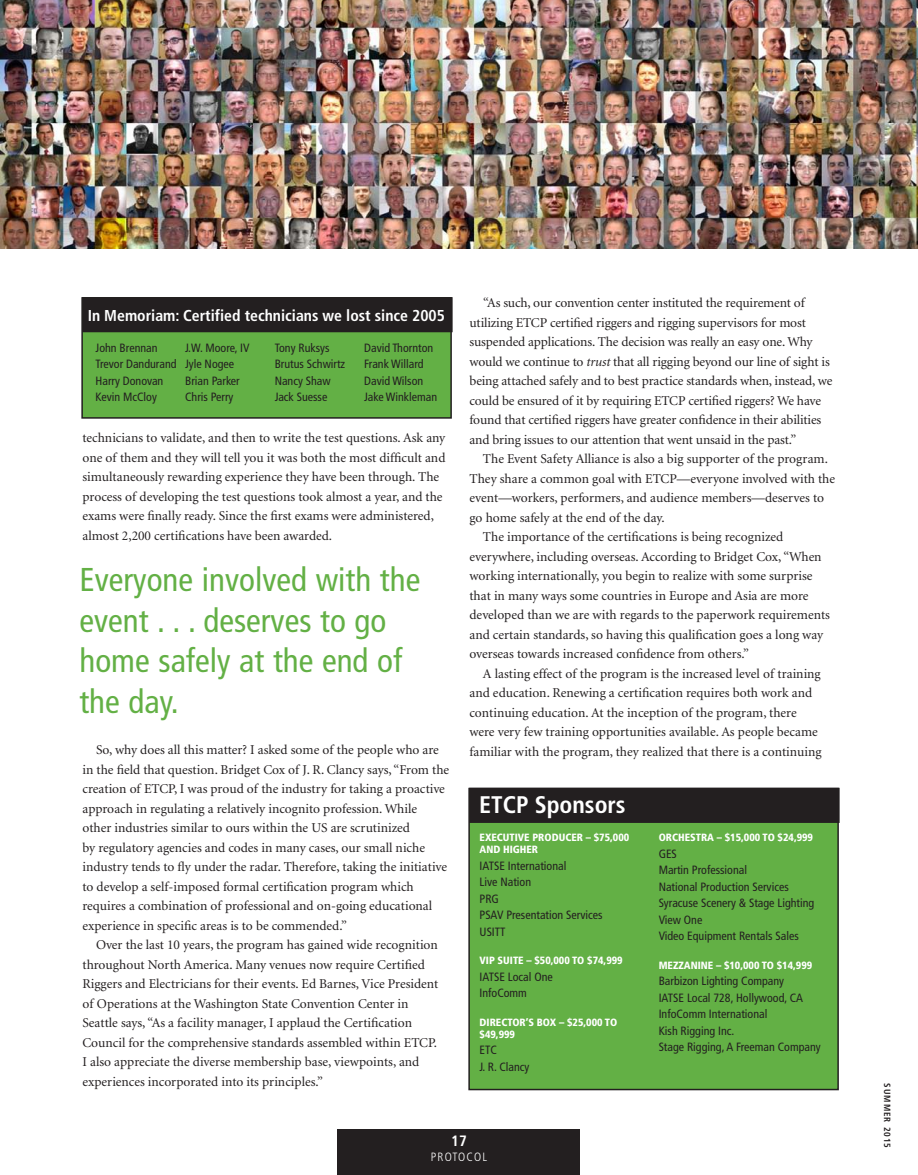
<style>
.page{position:relative;width:918px;height:1175px;background:#fff}
.page>*{position:absolute;margin:0;border:0;box-sizing:border-box;transform-origin:0 0}
.t1{font:condensed 33px/40.5px "Frutiger";color:#63b045}
.t2{font:700 condensed 24px "Frutiger";color:#fff}
.t3{font:700 condensed 15.75px "Frutiger";color:#fff}
.t4{font:700 condensed 15px "Frutiger";color:#fff}
.t5{font:13.5px/19.5px "Minion";color:#231f20}
.t6{font:condensed 12px/16.5px "Frutiger";color:#231f20}
.t7{font:300 condensed 12px "Frutiger";letter-spacing:.1em;color:#fff}
.t8{font:900 condensed 10.5px/12px "Frutiger";color:#fff}
.t9{font:700 condensed 9px "Frutiger";letter-spacing:.1em;color:#231f20}
.s1{font-style:italic}
</style>
<div class="page">
<div style="left:338px;top:1129px;width:242px;height:45px;background:#231f20"></div>
<img style="left:0;top:0;width:918px;height:248px">
<div style="left:82px;top:298px;width:369px;height:120px;background:#63b045"></div>
<div style="left:81px;top:297px;width:371px;height:121px;border:2px solid #231f20"></div>
<div style="left:85px;top:300px;width:365px;height:29px;background:#231f20"></div>
<div style="left:82px;top:297px;width:371px;height:35px;border:6px solid #231f20"></div>
<div style="left:469px;top:788px;width:369px;height:301px;background:#63b045"></div>
<div style="left:468px;top:787px;width:371px;height:303px;border:2px solid #231f20"></div>
<div style="left:472px;top:790px;width:365px;height:30px;background:#231f20"></div>
<div style="left:469px;top:787px;width:371px;height:36px;border:6px solid #231f20"></div>
<p class="t3" style="left:88px;top:306px;width:359px">In Memoriam: Certified technicians we lost since 2005</p>
<p class="t6" style="left:96px;top:339px;width:83px">John Brennan<br>Trevor Dandurand<br>Harry Donovan<br>Kevin McCloy</p>
<p class="t6" style="left:185px;top:339px;width:66px">J.W. Moore, IV<br>Jyle Nogee<br>Brian Parker<br>Chris Perry</p>
<p class="t6" style="left:275px;top:339px;width:72px">Tony Ruksys<br>Brutus Schwirtz<br>Nancy Shaw<br>Jack Suesse</p>
<p class="t6" style="left:364px;top:339px;width:74px">David Thornton<br>Frank Willard<br>David Wilson<br>Jake Winkleman</p>
<p class="t5" style="left:82px;top:429px;width:364px">technicians to validate, and then to write the test questions. Ask any one of them and they will tell you it was both the most difficult and simultaneously rewarding experience they have been through. The process of developing the test questions took almost a year, and the exams were finally ready. Since the first exams were administered, almost 2,200 certifications have been awarded.</p>
<h1 class="t1" style="left:80px;top:560px;width:342px">Everyone involved with the event . . . deserves to go home safely at the end of the day.</h1>
<p class="t5" style="left:82px;top:741px;width:368px;text-indent:14px">So, why does all this matter? I asked some of the people who are in the field that question. Bridget Cox of J. R. Clancy says, “From the creation of ETCP, I was proud of the industry for taking a proactive approach in regulating a relatively incognito profession. While other industries similar to ours within the US are scrutinized<br>by regulatory agencies and codes in many cases, our small niche industry tends to fly under the radar. Therefore, taking the initiative to develop a self-imposed formal certification program which requires a combination of professional and on-going educational experience in specific areas is to be commended.”</p>
<p class="t5" style="left:82px;top:935px;width:357px;text-indent:14px">Over the last 10 years, the program has gained wide recognition throughout North America. Many venues now require Certified Riggers and Electricians for their events. Ed Barnes, Vice President of Operations at the Washington State Convention Center in Seattle says, “As a facility manager, I applaud the Certification Council for the comprehensive standards assembled within ETCP.<br>I also appreciate the diverse membership base, viewpoints, and experiences incorporated into its principles.”</p>
<p class="t5" style="left:469px;top:293px;width:364px;text-indent:14px">“As such, our convention center instituted the requirement of utilizing ETCP certified riggers and rigging supervisors for most suspended applications. The decision was really an easy one. Why would we continue to <span class="s1">trust</span> that all rigging beyond our line of sight is being attached safely and to best practice standards when, instead, we could be ensured of it by requiring ETCP certified riggers? We have found that certified riggers have greater confidence in their abilities and bring issues to our attention that went unsaid in the past.”</p>
<p class="t5" style="left:483px;top:449px;width:346px">The Event Safety Alliance is also a big supporter of the program.</p>
<p class="t5" style="left:469px;top:469px;width:367px">They share a common goal with ETCP—everyone involved with the</p>
<p class="t5" style="left:469px;top:488px;width:356px">event—workers, performers, and audience members—deserves to</p>
<p class="t5" style="left:469px;top:508px;width:197px">go home safely at the end of the day.</p>
<p class="t5" style="left:483px;top:527px;width:302px">The importance of the certifications is being recognized</p>
<p class="t5" style="left:469px;top:547px;width:354px">everywhere, including overseas. According to Bridget Cox, “When</p>
<p class="t5" style="left:469px;top:566px;width:345px">working internationally, you begin to realize with some surprise</p>
<p class="t5" style="left:469px;top:586px;width:341px">that in many ways some countries in Europe and Asia are more</p>
<p class="t5" style="left:469px;top:605px;width:362px">developed than we are with regards to the paperwork requirements</p>
<p class="t5" style="left:469px;top:625px;width:355px">and certain standards, so having this qualification goes a long way</p>
<p class="t5" style="left:469px;top:644px;width:281px">overseas towards increased confidence from others.”</p>
<p class="t5" style="left:483px;top:664px;width:339px">A lasting effect of the program is the increased level of training</p>
<p class="t5" style="left:469px;top:683px;width:344px">and education. Renewing a certification requires both work and</p>
<p class="t5" style="left:469px;top:703px;width:329px">continuing education. At the inception of the program, there</p>
<p class="t5" style="left:469px;top:722px;width:350px">were very few training opportunities available. As people became</p>
<p class="t5" style="left:469px;top:742px;width:354px">familiar with the program, they realized that there is a continuing</p>
<h2 class="t2" style="left:479px;top:790px;width:148px">ETCP Sponsors</h2>
<p class="t8" style="left:480px;top:831px;width:151px">EXECUTIVE PRODUCER – $75,000<br>AND HIGHER</p>
<p class="t6" style="left:480px;top:857px;width:125px">IATSE International<br>Live Nation<br>PRG<br>PSAV Presentation Services<br>USITT</p>
<p class="t8" style="left:480px;top:954px;width:145px">VIP SUITE – $50,000 TO $74,999</p>
<p class="t6" style="left:480px;top:968px;width:75px">IATSE Local One<br>InfoComm</p>
<p class="t8" style="left:480px;top:1016px;width:133px">DIRECTOR’S BOX – $25,000 TO $49,999</p>
<p class="t6" style="left:480px;top:1042px;width:51px">ETC<br>J. R. Clancy</p>
<p class="t8" style="left:659px;top:831px;width:156px">ORCHESTRA – $15,000 TO $24,999</p>
<p class="t6" style="left:659px;top:845px;width:157px">GES<br>Martin Professional<br>National Production Services<br>Syracuse Scenery &amp; Stage Lighting<br>View One<br>Video Equipment Rentals Sales</p>
<p class="t8" style="left:659px;top:959px;width:155px">MEZZAN INE – $10,000 TO $14,999</p>
<p class="t6" style="left:659px;top:973px;width:164px">Barbizon Lighting Company<br>IATSE Local 728, Hollywood, CA<br>InfoComm International<br>Kish Rigging Inc.<br>Stage Rigging, A Freeman Company</p>
<p class="t4" style="left:451px;top:1132px;width:17px">17</p>
<p class="t7" style="left:431px;top:1150px;width:58px">PROTOCOL</p>
<p class="t9" style="left:893px;top:1083px;width:66px;rotate:90deg">summer 2015</p>
</div>
